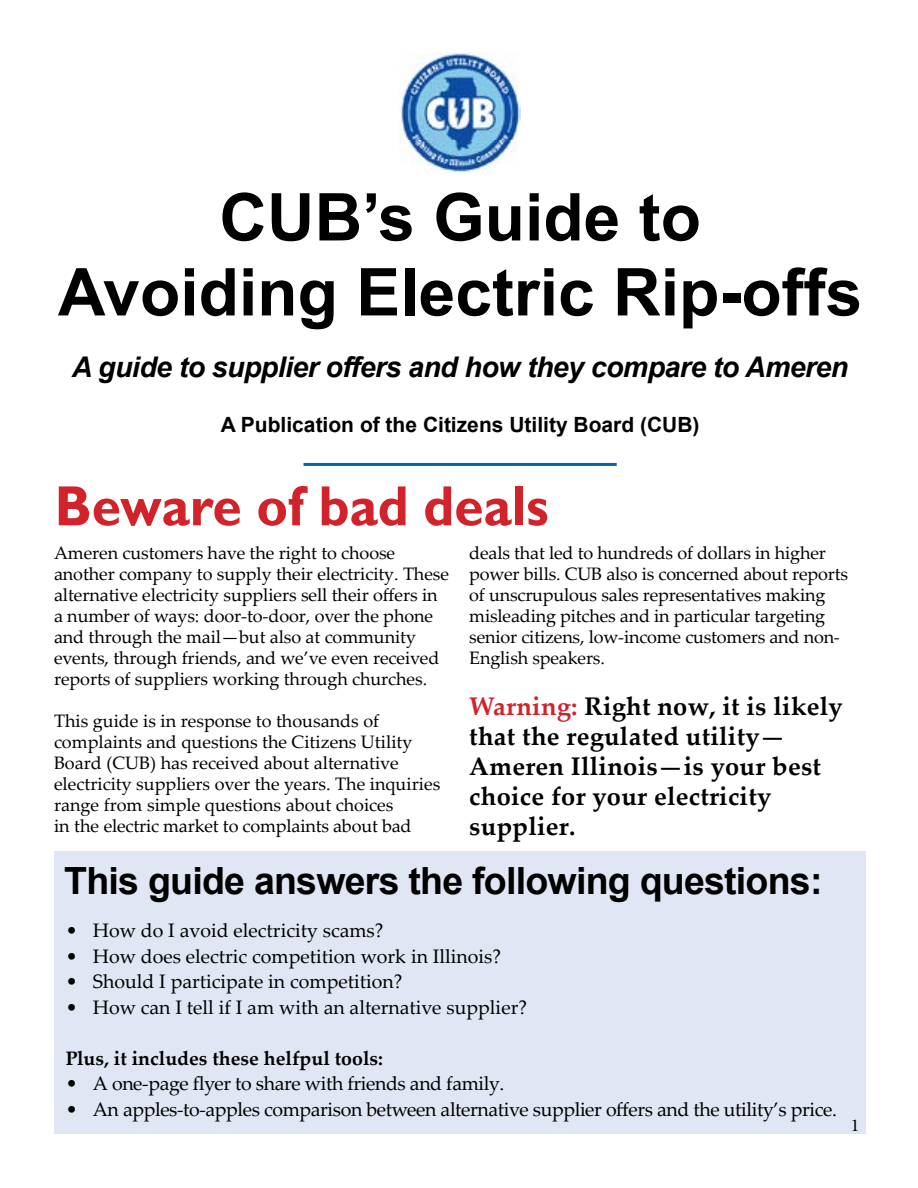
<style>
.page{position:relative;width:918px;height:1188px;background:#fff}
.page>*{position:absolute;margin:0;border:0;box-sizing:border-box;transform-origin:0 0}
.t1{font:700 66px/75px "Arial";color:#000;text-align:center}
.t2{font:700 57px "Gill Sans";color:#d2232a;scale:.93 1}
.t3{font:700 37.5px "Arial";letter-spacing:-.02em;color:#000}
.t4{font:italic 700 28.5px "Arial";letter-spacing:-.02em;color:#000}
.t5{font:700 25.5px/30px "Palatino Linotype";letter-spacing:.01em;color:#000}
.t6{font:700 21px "Arial";color:#000}
.t7{font:19.5px "Palatino Linotype";color:#000}
.t8{font:19.5px "Palatino Linotype";letter-spacing:-.02em;color:#000}
.t9{font:700 19.5px "Palatino Linotype";color:#000}
.t10{font:18px/21px "Palatino Linotype";letter-spacing:-.005em;color:#000}
.t11{font:18px "Minion Pro";color:#000}
.s1{color:#d2232a}
</style>
<div class="page">
<img style="left:399px;top:52px;width:122px;height:122px">
<hr style="left:304px;top:463px;width:313px;height:3px;background:#0067b1">
<div style="left:55px;top:851px;width:811px;height:283px;background:#e0e6f4"></div>
<h1 class="t1" style="left:58px;top:182px;width:806px">CUB’s Guide to<br>Avoiding Electric Rip-offs</h1>
<h3 class="t4" style="left:72px;top:348px;width:778px">A guide to supplier offers and how they compare to Ameren</h3>
<p class="t6" style="left:221px;top:411px;width:480px">A Publication of the Citizens Utility Board (CUB)</p>
<h2 class="t2" style="left:55px;top:472px;width:533px">Beware of bad deals</h2>
<p class="t10" style="left:469px;top:541px;width:380px">deals that led to hundreds of dollars in higher power bills. CUB also is concerned about reports of unscrupulous sales representatives making misleading pitches and in particular targeting senior citizens, low-income customers and non-English speakers.</p>
<h3 class="t5" style="left:469px;top:690px;width:375px"><span class="s1">Warning:</span> Right now, it is likely that the regulated utility—<br>Ameren Illinois—is your best choice for your electricity supplier.</h3>
<p class="t10" style="left:54px;top:541px;width:397px">Ameren customers have the right to choose another company to supply their electricity. These alternative electricity suppliers sell their offers in a number of ways: door-to-door, over the phone and through the mail—but also at community events, through friends, and we’ve even received reports of suppliers working through churches.</p>
<p class="t10" style="left:54px;top:709px;width:388px">This guide is in response to thousands of complaints and questions the Citizens Utility Board (CUB) has received about alternative electricity suppliers over the years. The inquiries range from simple questions about choices<br>in the electric market to complaints about bad</p>
<h3 class="t3" style="left:64px;top:856px;width:760px">This guide answers the following questions:</h3>
<p class="t7" style="left:66px;top:917px;width:319px">• How do I avoid electricity scams?</p>
<p class="t7" style="left:66px;top:942px;width:437px">• How does electric competition work in Illinois?</p>
<p class="t7" style="left:66px;top:968px;width:338px">• Should I participate in competition?</p>
<p class="t7" style="left:66px;top:993px;width:463px">• How can I tell if I am with an alternative supplier?</p>
<p class="t9" style="left:66px;top:1044px;width:319px">Plus, it includes these helfpul tools:</p>
<p class="t8" style="left:66px;top:1070px;width:440px">• A one-page flyer to share with friends and family.</p>
<p class="t8" style="left:66px;top:1095px;width:773px">• An apples-to-apples comparison between alternative supplier offers and the utility’s price.</p>
<p class="t11" style="left:851px;top:1113px;width:10px">1</p>
</div>
